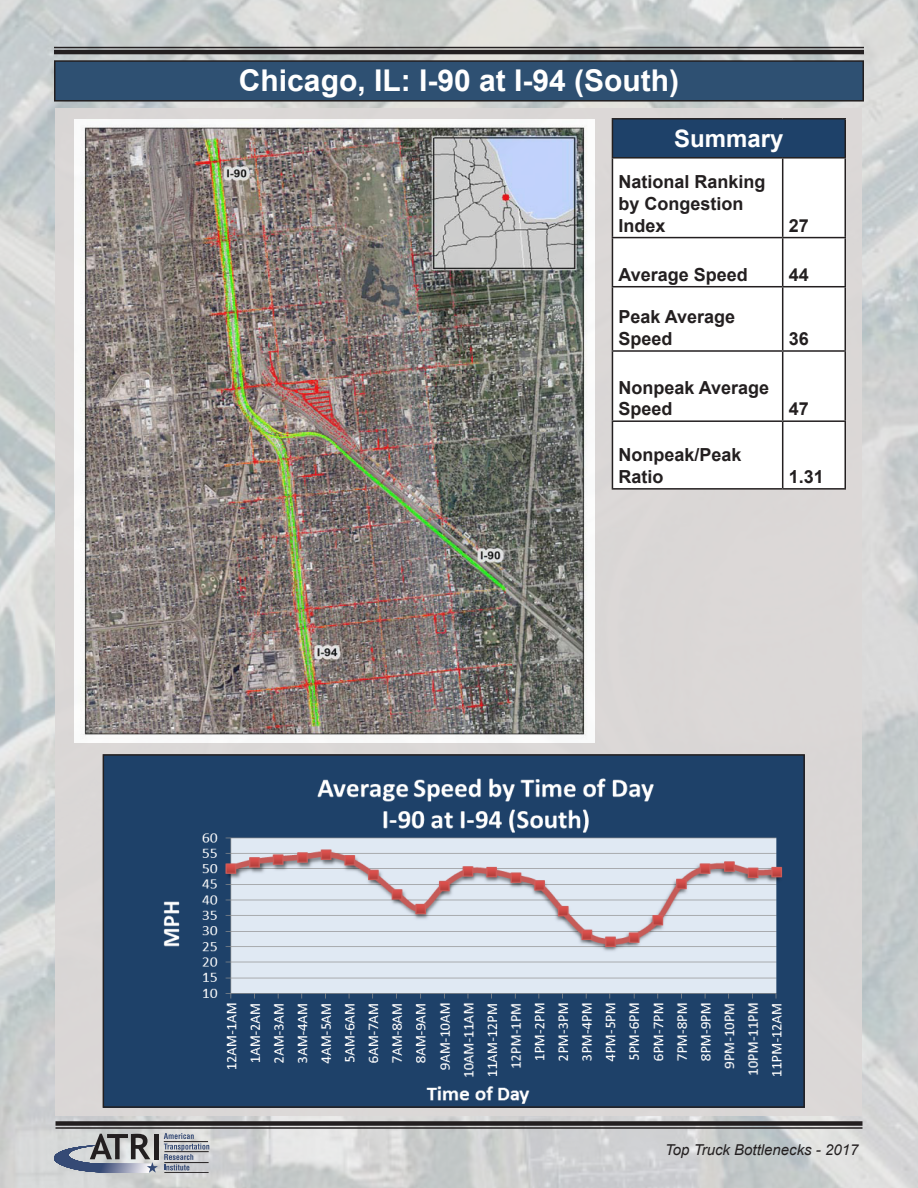
<style>
.page{position:relative;width:918px;height:1188px;background:#fff}
.page>*{position:absolute;margin:0;border:0;box-sizing:border-box;transform-origin:0 0}
.t1{font:700 30px "Arial";color:#fff}
.t2{font:700 24px "Arial";color:#fff}
.t3{font:700 18px/21.6px "Arial";color:#231f20}
.t4{font:italic 15px "Arial";color:#231f20}
</style>
<div class="page">
<img style="left:0;top:0;width:918px;height:1188px">
<div style="left:56px;top:108px;width:806px;height:1008px;background:#dcd8d7"></div>
<img style="left:74px;top:120px;width:520px;height:623px">
<div style="left:55px;top:61px;width:808px;height:40px;background:#2e5072"></div>
<div style="left:54px;top:60px;width:810px;height:42px;border:2px solid #231f20"></div>
<hr style="left:56px;top:1127px;width:806px;height:2px;background:#231f20">
<div style="left:56px;top:1121px;width:806px;height:5px;background:#231f20"></div>
<div style="left:612px;top:119px;width:233px;height:39px;background:#1e4169"></div>
<div style="left:613px;top:159px;width:231px;height:329px;background:#fff"></div>
<hr style="left:612px;top:159px;width:1px;height:78px;background:#231f20">
<hr style="left:782px;top:159px;width:1px;height:78px;background:#231f20">
<hr style="left:844px;top:159px;width:2px;height:78px;background:#231f20">
<hr style="left:612px;top:237px;width:171px;height:1px;background:#231f20">
<hr style="left:612px;top:238px;width:1px;height:48px;background:#231f20">
<hr style="left:783px;top:237px;width:63px;height:1px;background:#231f20">
<hr style="left:782px;top:238px;width:1px;height:48px;background:#231f20">
<hr style="left:844px;top:238px;width:2px;height:48px;background:#231f20">
<hr style="left:612px;top:286px;width:171px;height:1px;background:#231f20">
<hr style="left:612px;top:287px;width:1px;height:63px;background:#231f20">
<hr style="left:783px;top:286px;width:63px;height:1px;background:#231f20">
<hr style="left:782px;top:287px;width:1px;height:63px;background:#231f20">
<hr style="left:844px;top:287px;width:2px;height:63px;background:#231f20">
<hr style="left:612px;top:350px;width:171px;height:2px;background:#231f20">
<hr style="left:612px;top:352px;width:1px;height:68px;background:#231f20">
<hr style="left:783px;top:350px;width:63px;height:2px;background:#231f20">
<hr style="left:782px;top:352px;width:1px;height:68px;background:#231f20">
<hr style="left:844px;top:352px;width:2px;height:68px;background:#231f20">
<hr style="left:612px;top:420px;width:171px;height:2px;background:#231f20">
<hr style="left:612px;top:422px;width:1px;height:66px;background:#231f20">
<hr style="left:783px;top:420px;width:63px;height:2px;background:#231f20">
<hr style="left:782px;top:422px;width:1px;height:66px;background:#231f20">
<hr style="left:844px;top:422px;width:2px;height:66px;background:#231f20">
<hr style="left:612px;top:488px;width:171px;height:2px;background:#231f20">
<hr style="left:783px;top:488px;width:63px;height:2px;background:#231f20">
<hr style="left:612px;top:118px;width:171px;height:2px;background:#231f20">
<hr style="left:612px;top:120px;width:1px;height:37px;background:#231f20">
<hr style="left:783px;top:118px;width:63px;height:2px;background:#231f20">
<hr style="left:844px;top:120px;width:2px;height:37px;background:#231f20">
<hr style="left:612px;top:157px;width:171px;height:2px;background:#231f20">
<hr style="left:783px;top:157px;width:63px;height:2px;background:#231f20">
<img style="left:106px;top:757px;width:696px;height:348px">
<div style="left:103px;top:754px;width:702px;height:354px;border:2px solid #231f20"></div>
<hr style="left:54px;top:47px;width:810px;height:1px;background:#231f20">
<hr style="left:54px;top:50px;width:810px;height:4px;background:#231f20">
<svg style="left:164px;top:1133px;width:45px;height:38px;background:#b0b4bf"></svg>
<div style="left:154px;top:1134px;width:5px;height:25px;background:#231f20"></div>
<hr style="left:164px;top:1141px;width:44px;height:1px;background:#231f20">
<hr style="left:164px;top:1151px;width:45px;height:1px;background:#231f20">
<hr style="left:164px;top:1162px;width:45px;height:1px;background:#231f20">
<hr style="left:164px;top:1172px;width:45px;height:1px;background:#231f20">
<svg style="left:54px;top:1134px;width:104px;height:39px;background:#9296a0"></svg>
<p class="t1" style="left:239px;top:60px;width:442px">Chicago, IL: I-90 at I-94 (South)</p>
<p class="t2" style="left:674px;top:123px;width:111px">Summary</p>
<p class="t3" style="left:618px;top:172px;width:149px">National Ranking by Congestion<br>Index</p>
<p class="t3" style="left:789px;top:215px;width:22px">27</p>
<p class="t3" style="left:618px;top:264px;width:131px">Average Speed</p>
<p class="t3" style="left:789px;top:264px;width:22px">44</p>
<p class="t3" style="left:618px;top:307px;width:118px">Peak Average<br>Speed</p>
<p class="t3" style="left:789px;top:328px;width:22px">36</p>
<p class="t3" style="left:618px;top:377px;width:152px">Nonpeak Average<br>Speed</p>
<p class="t3" style="left:618px;top:445px;width:125px">Nonpeak/Peak<br>Ratio</p>
<p class="t3" style="left:789px;top:399px;width:22px">47</p>
<p class="t3" style="left:789px;top:466px;width:37px">1.31</p>
<p class="t4" style="left:665px;top:1140px;width:195px">Top Truck Bottlenecks - 2017</p>
</div>
